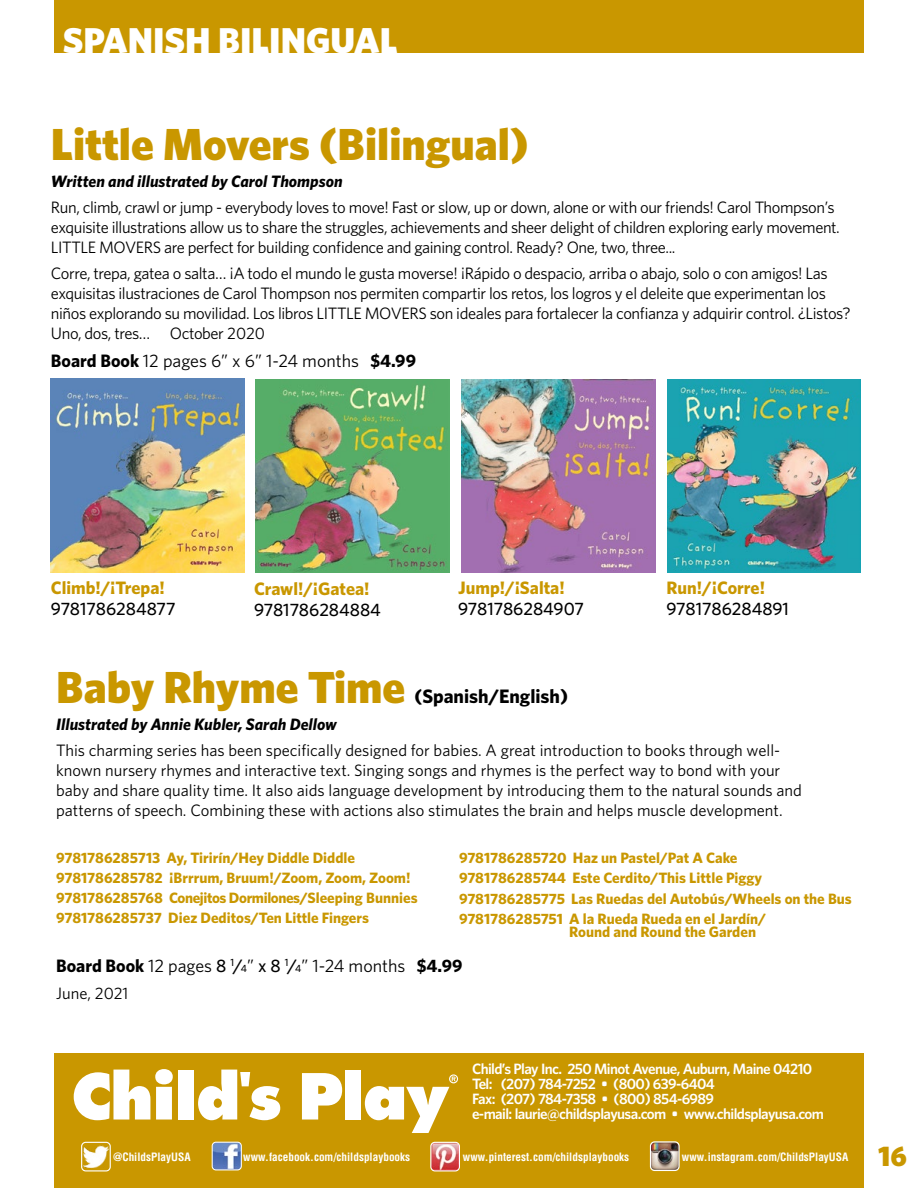
<style>
.page{position:relative;width:918px;height:1188px;background:#fff}
.page>*{position:absolute;margin:0;border:0;box-sizing:border-box;transform-origin:0 0}
.t1{font:900 45px "Whitney";color:#c99700}
.t2{font:900 36px "Whitney";color:#fff}
.t3{font:900 28.5px "Whitney";color:#c99700}
.t4{font:700 19.5px "Whitney";color:#000}
.t5{font:18px "Whitney";color:#000}
.t6{font:700 18px "Whitney";color:#c99700}
.t7{font:500 18px "Whitney";color:#000}
.t8{font:16.5px/19.8px "Whitney";letter-spacing:-.025em;color:#000}
.t9{font:16.5px/19.8px "Whitney";color:#000}
.t10{font:italic 700 16.5px "Whitney";color:#000}
.t11{font:700 15px/20.2px "Whitney";color:#c99700}
.t12{font:600 15px/15px "Whitney";letter-spacing:-.04em;color:#fff}
.t13{font:700 condensed 11.25px "Helvetica";color:#fff}
.s1{font-weight:700}
.s2{font-weight:500}
.s3{font-weight:500;font-size:10.5px}
</style>
<div class="page">
<div style="left:54px;top:1053px;width:810px;height:135px;background:#c99700"></div>
<div style="left:54px;top:0;width:810px;height:53px;background:#c99700"></div>
<img style="left:51px;top:379px;width:194px;height:193px">
<img style="left:256px;top:379px;width:193px;height:194px">
<img style="left:462px;top:379px;width:193px;height:194px">
<img style="left:668px;top:379px;width:193px;height:193px">
<img style="left:431px;top:1142px;width:28px;height:29px">
<div style="left:430px;top:1142px;width:30px;height:29px;border:1px solid #fff;border-radius:4px"></div>
<img style="left:650px;top:1143px;width:28px;height:27px">
<div style="left:650px;top:1141px;width:30px;height:30px;border:1px solid #fff;border-radius:4px"></div>
<img style="left:83px;top:1145px;width:26px;height:23px">
<div style="left:81px;top:1142px;width:30px;height:29px;border:1px solid #fff;border-radius:4px"></div>
<img style="left:212px;top:1142px;width:29px;height:28px">
<div style="left:212px;top:1142px;width:30px;height:28px;border:1px solid #fff;border-radius:4px"></div>
<svg style="left:74px;top:1069px;width:99px;height:51px"></svg>
<div style="left:178px;top:1070px;width:16px;height:50px;background:#fff"></div>
<svg style="left:198px;top:1070px;width:82px;height:50px"></svg>
<svg style="left:302px;top:1073px;width:40px;height:47px"></svg>
<div style="left:345px;top:1070px;width:16px;height:50px;background:#fff"></div>
<svg style="left:365px;top:1074px;width:93px;height:59px"></svg>
<h2 class="t2" style="left:63px;top:18px;width:336px">SPANISH BILINGUAL</h2>
<h1 class="t1" style="left:51px;top:117px;width:479px">Little Movers (Bilingual)</h1>
<p class="t10" style="left:51px;top:170px;width:293px">Written and illustrated by Carol Thompson</p>
<p class="t8" style="left:51px;top:197px;width:790px">Run, climb, crawl or jump - everybody loves to move! Fast or slow, up or down, alone or with our friends! Carol Thompson’s exquisite illustrations allow us to share the struggles, achievements and sheer delight of children exploring early movement.<br>LITTLE MOVERS are perfect for building confidence and gaining control. Ready? One, two, three...</p>
<p class="t8" style="left:51px;top:263px;width:801px">Corre, trepa, gatea o salta… ¡A todo el mundo le gusta moverse! ¡Rápido o despacio, arriba o abajo, solo o con amigos! Las exquisitas ilustraciones de Carol Thompson nos permiten compartir los retos, los logros y el deleite que experimentan los niños explorando su movilidad. Los libros LITTLE MOVERS son ideales para fortalecer la confianza y adquirir control. ¿Listos?<br>Uno, dos, tres… October 2020</p>
<p class="t5" style="left:51px;top:348px;width:367px"><span class="s1">Board Book</span> 12 pages 6” x 6” 1-24 months <span class="s1">$4.99</span></p>
<p class="t6" style="left:51px;top:576px;width:115px">Climb!/¡Trepa!</p>
<p class="t7" style="left:51px;top:598px;width:126px">9781786284877</p>
<p class="t6" style="left:254px;top:577px;width:117px">Crawl!/¡Gatea!</p>
<p class="t7" style="left:254px;top:599px;width:128px">9781786284884</p>
<p class="t6" style="left:458px;top:576px;width:108px">Jump!/¡Salta!</p>
<p class="t7" style="left:458px;top:598px;width:127px">9781786284907</p>
<h1 class="t1" style="left:56px;top:660px;width:351px">Baby Rhyme Time</h1>
<p class="t4" style="left:415px;top:683px;width:155px">(Spanish/English)</p>
<p class="t6" style="left:667px;top:575px;width:100px">Run!/¡Corre!</p>
<p class="t7" style="left:667px;top:597px;width:124px">9781786284891</p>
<p class="t10" style="left:56px;top:713px;width:282px">Illustrated by Annie Kubler, Sarah Dellow</p>
<p class="t9" style="left:56px;top:740px;width:747px">This charming series has been specifically designed for babies. A great introduction to books through well&shy;known nursery rhymes and interactive text. Singing songs and rhymes is the perfect way to bond with your baby and share quality time. It also aids language development by introducing them to the natural sounds and patterns of speech. Combining these with actions also stimulates the brain and helps muscle development.</p>
<p class="t11" style="left:56px;top:847px;width:363px">9781786285713 Ay, Tirirín/Hey Diddle Diddle 9781786285782 ¡Brrrum, Bruum!/Zoom, Zoom, Zoom!<br>9781786285768 Conejitos Dormilones/Sleeping Bunnies 9781786285737 Diez Deditos/Ten Little Fingers</p>
<p class="t5" style="left:56px;top:953px;width:408px"><span class="s1">Board Book</span> 12 pages <span class="s2">8</span> <sup>1</sup><span class="s2">/</span><span class="s3">4</span>” <span class="s2">x 8</span> <sup>1</sup><span class="s2">/</span><span class="s3">4</span>” 1-24 months <span class="s1">$4.99</span></p>
<p class="t9" style="left:56px;top:982px;width:74px">June, 2021</p>
<p class="t11" style="left:459px;top:847px;width:394px">9781786285720 Haz un Pastel/Pat A Cake<br>9781786285744 Este Cerdito/This Little Piggy 9781786285775 Las Ruedas del Autobús/Wheels on the Bus 9781786285751 A la Rueda Rueda en el Jardín/</p>
<p class="t11" style="left:569px;top:922px;width:188px">Round and Round the Garden</p>
<p class="t12" style="left:472px;top:1061px;width:354px">Child’s Play Inc. 250 Minot Avenue, Auburn, Maine 04210<br>Tel: (207) 784-7252 • (800) 639-6404<br>Fax: (207) 784-7358 • (800) 854-6989<br>e-mail: laurie@childsplayusa.com • www.childsplayusa.com</p>
<p class="t13" style="left:113px;top:1150px;width:79px">@ChildsPlayUSA</p>
<p class="t13" style="left:243px;top:1150px;width:169px">www.facebook.com/childsplaybooks</p>
<p class="t13" style="left:463px;top:1150px;width:168px">www.pinterest.com/childsplaybooks</p>
<p class="t13" style="left:682px;top:1150px;width:168px">www.instagram.com/ChildsPlayUSA</p>
<h3 class="t3" style="left:878px;top:1139px;width:30px">16</h3>
</div>
